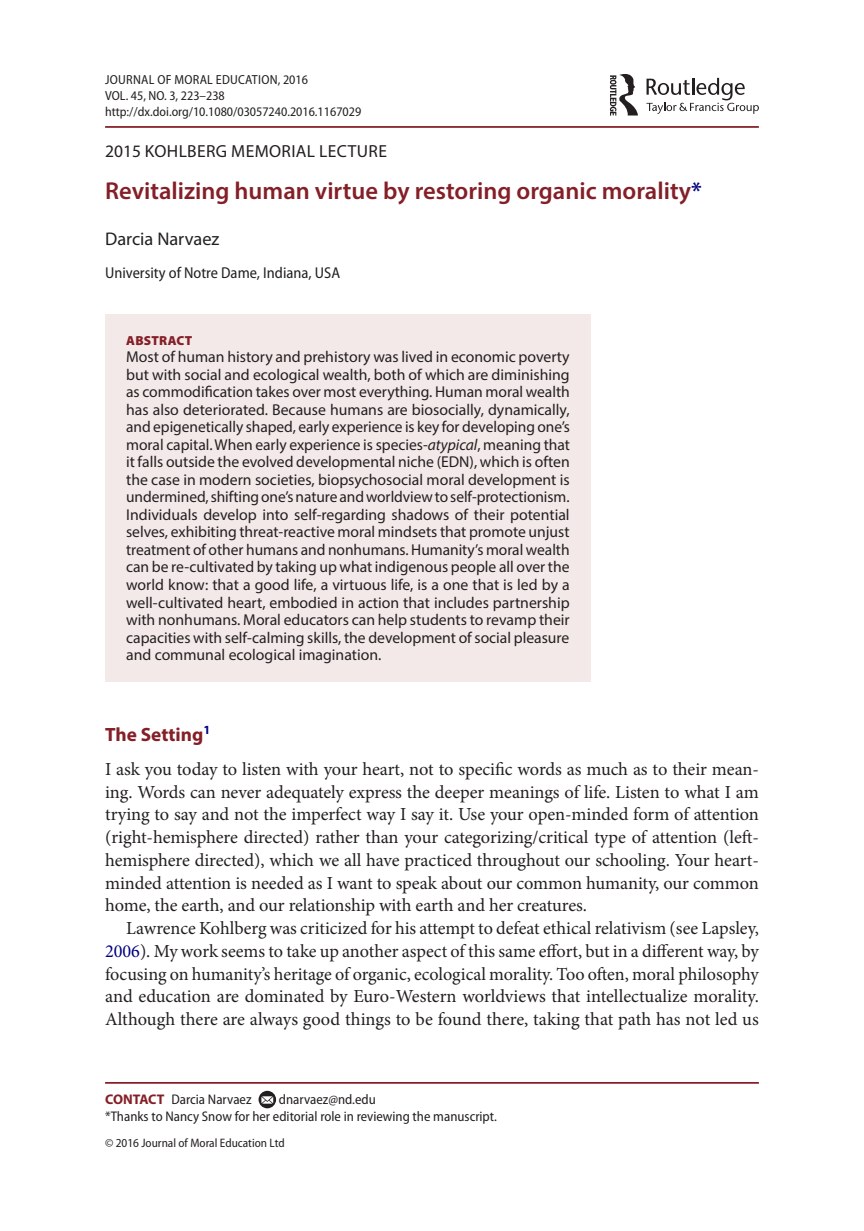
<style>
.page{position:relative;width:864px;height:1231px;background:#fff}
.page>*{position:absolute;margin:0;border:0;box-sizing:border-box;transform-origin:0 0}
.t1{font:600 24.5px "Myriad Pro";color:#841f27}
.t2{font:700 19.25px "Myriad Pro";color:#841f27}
.t3{font:18.38px/22.8px "Minion Pro";letter-spacing:-.005em;color:#231f20;text-align:justify}
.t4{font:18.38px "Myriad Pro";color:#231f20}
.t5{font:17.5px "Myriad Pro";letter-spacing:.02em;color:#231f20}
.t6{font:15.75px/17.5px "Myriad Pro";color:#231f20;text-align:justify}
.t7{font:semi-condensed 15.75px "Myriad Pro";color:#231f20}
.t8{font:semi-condensed 14px/17.5px "Myriad Pro";color:#231f20}
.t9{font:semi-condensed 13.12px/15.8px "Myriad Pro";color:#231f20}
.t10{font:900 13.12px "Myriad Pro";letter-spacing:.02em;color:#841f27}
.t11{font:semi-condensed 12.25px "Myriad Pro";color:#231f20}
.s1{color:#000080}
.s2{font-style:italic}
.s3{font-weight:700;font-stretch:normal;color:#841f27}
</style>
<div class="page">
<hr style="left:105px;top:126px;width:653px;height:2px;background:#841f27">
<div style="left:105px;top:314px;width:485px;height:367px;background:#f3e9e9"></div>
<hr style="left:105px;top:1081px;width:653px;height:2px;background:#841f27">
<svg style="left:258px;top:1090px;width:18px;height:18px"></svg>
<svg style="left:261px;top:1096px;width:12px;height:7px"></svg>
<svg style="left:646px;top:78px;width:112px;height:36px"></svg>
<svg style="left:609px;top:74px;width:28px;height:42px"></svg>
<p class="t9" style="left:105px;top:72px;width:257px">Journal of Moral Education, 2016<br>VOL. 45, NO. 3, 223–238 http://dx.doi.org/10.1080/03057240.2016.1167029</p>
<p class="t5" style="left:105px;top:141px;width:283px">2015 KOHLBERG MEMORIAL LECTURE</p>
<h1 class="t1" style="left:105px;top:176px;width:598px">Revitalizing human virtue by restoring organic morality<span class="s1">*</span></h1>
<p class="t4" style="left:105px;top:228px;width:116px">Darcia Narvaez</p>
<p class="t7" style="left:105px;top:264px;width:236px">University of Notre Dame, Indiana, USA</p>
<p class="t10" style="left:126px;top:333px;width:68px">ABSTRACT</p>
<p class="t6" style="left:126px;top:348px;width:445px">Most of human history and prehistory was lived in economic poverty but with social and ecological wealth, both of which are diminishing as commodification takes over most everything. Human moral wealth has also deteriorated. Because humans are biosocially, dynamically, and epigenetically shaped, early experience is key for developing one’s moral capital. When early experience is species-<span class="s2">atypical</span>, meaning that it falls outside the evolved developmental niche (EDN), which is often the case in modern societies, biopsychosocial moral development is undermined, shifting one’s nature and worldview to self-protectionism.<br>Individuals develop into self-regarding shadows of their potential selves, exhibiting threat-reactive moral mindsets that promote unjust treatment of other humans and nonhumans. Humanity’s moral wealth can be re-cultivated by taking up what indigenous people all over the world know: that a good life, a virtuous life, is a one that is led by a well-cultivated heart, embodied in action that includes partnership with nonhumans. Moral educators can help students to revamp their capacities with self-calming skills, the development of social pleasure and communal ecological imagination.</p>
<p class="t2" style="left:105px;top:721px;width:107px">The Setting<sup>1</sup></p>
<p class="t3" style="left:105px;top:757px;width:655px">I ask you today to listen with your heart, not to specific words as much as to their mean&shy;ing. Words can never adequately express the deeper meanings of life. Listen to what I am trying to say and not the imperfect way I say it. Use your open-minded form of attention (right-hemisphere directed) rather than your categorizing/critical type of attention (left&shy;hemisphere directed), which we all have practiced throughout our schooling. Your heart&shy;minded attention is needed as I want to speak about our common humanity, our common home, the earth, and our relationship with earth and her creatures.</p>
<p class="t3" style="left:105px;top:916px;width:655px;text-indent:21px">Lawrence Kohlberg was criticized for his attempt to defeat ethical relativism (see Lapsley, <span class="s1">2006</span>). My work seems to take up another aspect of this same effort, but in a different way, by focusing on humanity’s heritage of organic, ecological morality. Too often, moral philosophy and education are dominated by Euro-Western worldviews that intellectualize morality.<br>Although there are always good things to be found there, taking that path has not led us</p>
<p class="t8" style="left:105px;top:1090px;width:393px;text-indent:174px">dnarvaez@nd.edu<br>*Thanks to Nancy Snow for her editorial role in reviewing the manuscript.</p>
<p class="t8" style="left:105px;top:1090px;width:148px"><span class="s3">CONTACT</span> Darcia Narvaez</p>
<p class="t11" style="left:105px;top:1136px;width:181px">© 2016 Journal of Moral Education Ltd</p>
</div>
